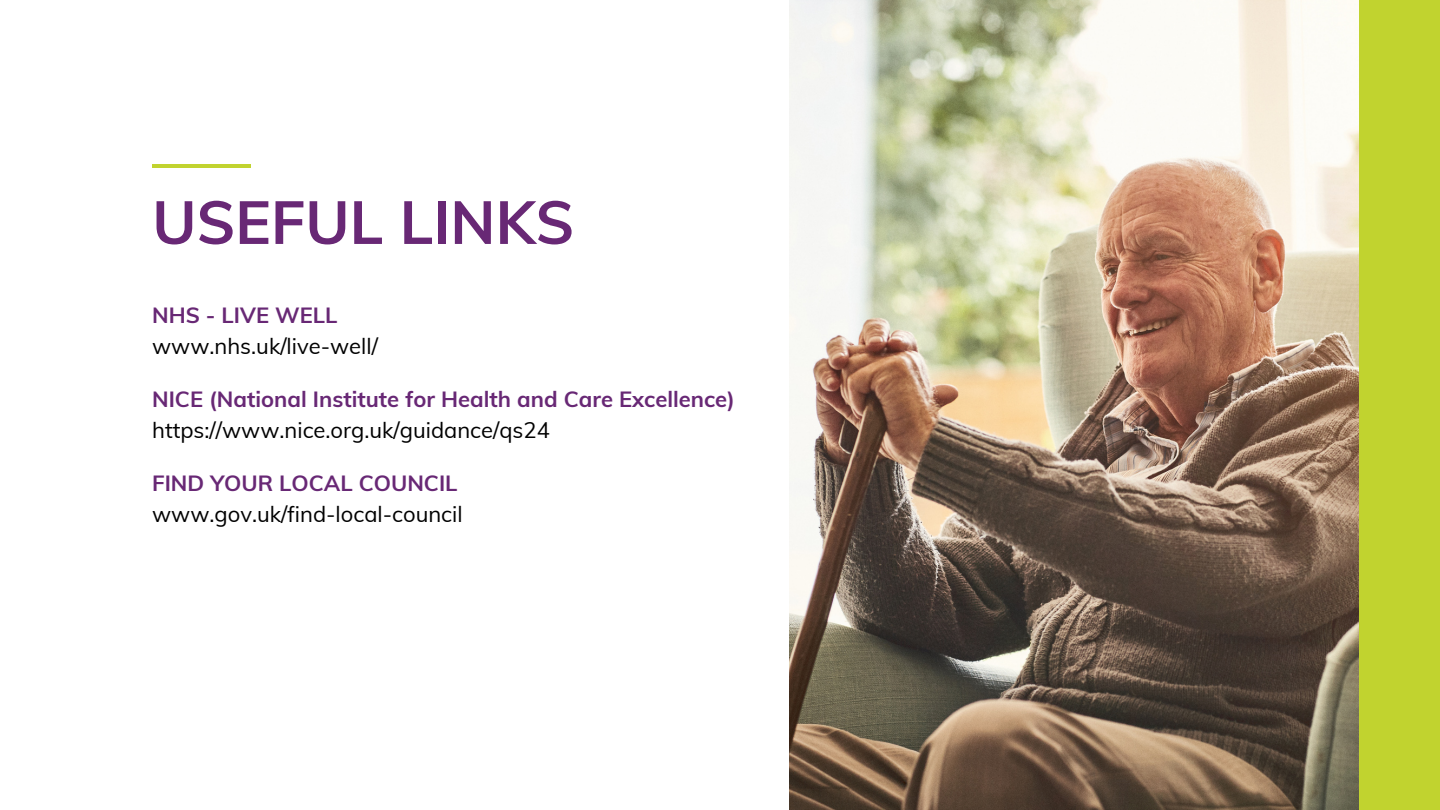
<style>
.page{position:relative;width:1440px;height:810px;background:#fff}
.page>*{position:absolute;margin:0;border:0;box-sizing:border-box;transform-origin:0 0}
.t1{font:700 60px "Muli";color:#682875}
.t2{font:22px "Muli";color:#000}
.t3{font:700 22px "Muli";color:#682875}
</style>
<div class="page">
<div style="left:1235px;top:0;width:205px;height:810px;background:#c1d32f"></div>
<img style="left:790px;top:0;width:569px;height:810px">
<hr style="left:152px;top:164px;width:98px;height:4px;background:#c1d32f">
<h1 class="t1" style="left:152px;top:184px;width:423px">USEFUL LINKS</h1>
<p class="t3" style="left:152px;top:301px;width:187px">NHS - LIVE WELL</p>
<p class="t2" style="left:152px;top:332px;width:227px">www.nhs.uk/live-well/</p>
<p class="t3" style="left:152px;top:385px;width:584px">NICE (National Institute for Health and Care Excellence)</p>
<p class="t2" style="left:152px;top:416px;width:399px">https://www.nice.org.uk/guidance/qs24</p>
<p class="t3" style="left:152px;top:469px;width:307px">FIND YOUR LOCAL COUNCIL</p>
<p class="t2" style="left:152px;top:500px;width:312px">www.gov.uk/find-local-council</p>
</div>
